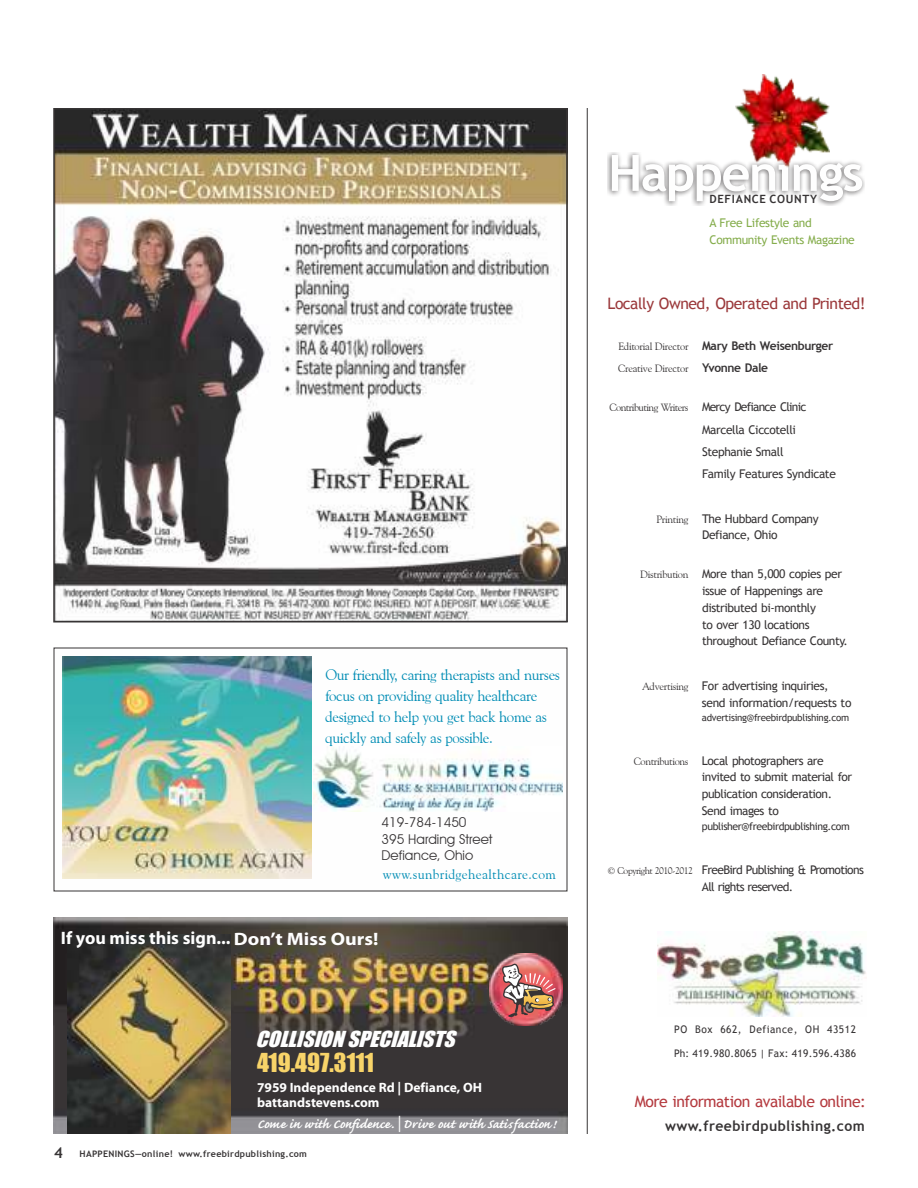
<style>
.page{position:relative;width:918px;height:1188px;background:#fff}
.page>*{position:absolute;margin:0;border:0;box-sizing:border-box;transform-origin:0 0}
.t1{font:24px "Impact";color:#f8d469}
.t2{font:italic 20.25px "Impact";color:#fefefe;scale:1.07 1}
.t3{font:700 18px "Myriad Pro";color:#fefefe}
.t4{font:700 16.2px "Caflisch Script";color:#fefefe}
.t5{font:15.75px "Trebuchet MS";letter-spacing:-.03em;color:#9b393b}
.t6{font:15.75px "Trebuchet MS";letter-spacing:-.03em;color:#b43a3f}
.t7{font:15px/21px "Goudy Old Style BT";letter-spacing:-.025em;color:#008cb4}
.t8{font:700 14.4px "Trebuchet MS";letter-spacing:.03em;color:#373435}
.t9{font:700 13.5px/15px "Myriad Pro";color:#fefefe}
.t10{font:13.5px/16.2px "Avant Garde IT Cby BT";color:#373435}
.t11{font:13.5px "Goudy Old Style BT";letter-spacing:.025em;color:#008cb4}
.t12{font:12px/16.6px "Trebuchet MS";letter-spacing:-.03em;color:#373435}
.t13{font:12px/16.6px "Trebuchet MS";letter-spacing:-.055em;color:#373435}
.t14{font:12px/16.6px "Trebuchet MS";letter-spacing:-.03em;color:#85ad4c}
.t15{font:700 12px "Trebuchet MS";letter-spacing:-.03em;color:#373435}
.t16{font:700 11.4px "Trebuchet MS";letter-spacing:.06em;color:#373435}
.t17{font:10.5px "Goudy Old Style BT";letter-spacing:-.05em;color:#373435}
.t18{font:10.5px "Trebuchet MS";letter-spacing:-.04em;color:#373435}
.t19{font:10.5px "Trebuchet MS";letter-spacing:.03em;color:#373435}
.t20{font:10.5px "Goudy Old Style BT";letter-spacing:-.025em;color:#373435}
.t21{font:10.5px "Trebuchet MS";letter-spacing:.05em;color:#373435}
.t22{font:9.75px "Trebuchet MS";letter-spacing:-.03em;color:#373435}
.t23{font:700 9px "Trebuchet MS";letter-spacing:.03em;color:#373435}
.s1{font-size:15px}
.s2{font-family:"Goudy Old Style BT";font-weight:400;font-size:10.5px}
.s3{font-family:"Trebuchet MS";font-weight:700;font-size:12px}
.s4{font-family:"Trebuchet MS";font-size:12px}
.s5{font-family:"Goudy Old Style BT";font-size:10.5px}
.s6{font-family:"Goudy Old Style BT";font-size:9.75px}
</style>
<div class="page">
<img style="left:607px;top:153px;width:257px;height:53px">
<svg style="left:612px;top:155px;width:250px;height:46px"></svg>
<img style="left:657px;top:931px;width:209px;height:86px">
<hr style="left:587px;top:108px;width:1px;height:1026px;background:#373435">
<svg style="left:53px;top:647px;width:515px;height:245px"></svg>
<img style="left:62px;top:657px;width:250px;height:222px">
<img style="left:313px;top:746px;width:250px;height:66px">
<img style="left:54px;top:918px;width:514px;height:216px">
<img style="left:490px;top:954px;width:72px;height:72px">
<svg style="left:502px;top:963px;width:54px;height:54px;background:#c27f76"></svg>
<img style="left:68px;top:934px;width:162px;height:200px">
<img style="left:55px;top:110px;width:511px;height:511px">
<img style="left:735px;top:74px;width:95px;height:95px">
<p class="t7" style="left:325px;top:665px;width:236px">Our friendly, caring therapists and nurses focus on providing quality healthcare designed to help you get back home as quickly and safely as possible.</p>
<p class="t10" style="left:382px;top:816px;width:112px">419-784-1450<br>395 Harding Street<br>Defiance, Ohio</p>
<p class="t11" style="left:383px;top:868px;width:175px">www.sunbridgehealthcare.com</p>
<h3 class="t3" style="left:61px;top:931px;width:319px">If you miss this sign... Don’t Miss Ours!</h3>
<h2 class="t2" style="left:256px;top:1031px;width:192px">COLLISION SPECIALISTS</h2>
<h1 class="t1" style="left:257px;top:1053px;width:119px">419.497.3111</h1>
<p class="t9" style="left:257px;top:1081px;width:226px">7959 Independence Rd | Defiance, OH battandstevens.com</p>
<h3 class="t4" style="left:257px;top:1118px;width:301px">Come in with Confidence. | Drive out with Satisfaction !</h3>
<p class="t23" style="left:54px;top:1151px;width:254px"><span class="s1">4</span> HAPPENINGS—online! www.freebirdpublishing.com</p>
<p class="t16" style="left:709px;top:195px;width:109px">DEFIANCE COUNTY</p>
<p class="t14" style="left:710px;top:215px;width:147px">A Free Lifestyle and<br>Community Events Magazine</p>
<h3 class="t5" style="left:608px;top:297px;width:260px">Locally Owned, Operated and Printed!</h3>
<p class="t15" style="left:618px;top:341px;width:216px"><span class="s2">Editorial Director</span> Mary Beth Weisenburger</p>
<p class="t20" style="left:618px;top:364px;width:151px">Creative Director <span class="s3">Yvonne Dale</span></p>
<p class="t17" style="left:610px;top:403px;width:198px">Contributing Writers <span class="s4">Mercy Defiance Clinic</span></p>
<p class="t12" style="left:702px;top:419px;width:135px;line-height:22.4px">Marcella Ciccotelli<br>Stephanie Small<br>Family Features Syndicate</p>
<p class="t12" style="left:656px;top:511px;width:164px;text-align:center"><span class="s5">Printing</span> The Hubbard Company<br>Defiance, Ohio</p>
<p class="t12" style="left:702px;top:567px;width:148px;text-indent:-62px"><span class="s5">Distribution</span> More than 5,000 copies per issue of Happenings are distributed bi-monthly<br>to over 130 locations throughout Defiance County.</p>
<p class="t12" style="left:702px;top:678px;width:151px;text-indent:-60px"><span class="s5">Advertising</span> For advertising inquiries, send information/requests to</p>
<p class="t22" style="left:702px;top:714px;width:149px">advertising@freebirdpublishing.com</p>
<p class="t12" style="left:702px;top:753px;width:152px;text-indent:-68px"><span class="s5">Contributions</span> Local photographers are invited to submit material for publication consideration.<br>Send images to</p>
<p class="t18" style="left:702px;top:822px;width:149px">publisher@freebirdpublishing.com</p>
<p class="t13" style="left:702px;top:862px;width:163px;text-indent:-94px"><span class="s6">© Copyright 2010-2012</span> FreeBird Publishing &amp; Promotions<br>All rights reserved.</p>
<p class="t21" style="left:674px;top:1025px;width:183px">PO Box 662, Defiance, OH 43512</p>
<p class="t19" style="left:674px;top:1049px;width:183px">Ph: 419.980.8065 | Fax: 419.596.4386</p>
<h3 class="t6" style="left:635px;top:1096px;width:233px">More information available online:</h3>
<p class="t8" style="left:665px;top:1121px;width:201px">www.freebirdpublishing.com</p>
</div>
